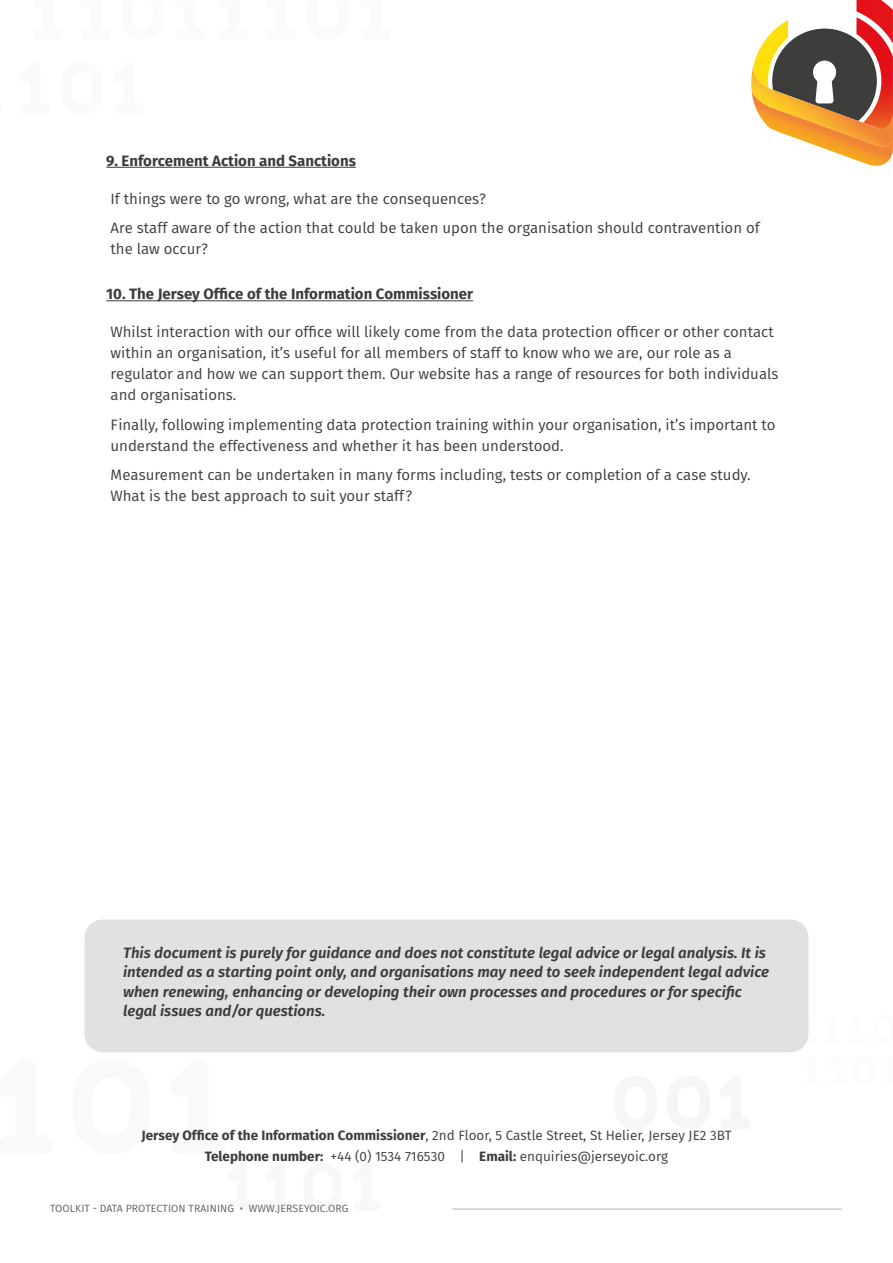
<style>
.page{position:relative;width:893px;height:1263px;background:#fff}
.page>*{position:absolute;margin:0;border:0;box-sizing:border-box;transform-origin:0 0}
.t1{font:15px/21px "Fira Sans";color:#3c3c3b}
.t2{font:italic 600 15px/19.5px "Fira Sans";color:#3c3c3b}
.t3{font:700 15px "Fira Sans";color:#3c3c3b}
.t4{font:13.5px/20.4px "Fira Sans";color:#3c3c3b;text-align:center}
.t5{font:10.5px "Fira Sans";letter-spacing:.01em;color:#63605f}
.s1{font-weight:700}
</style>
<div class="page">
<svg style="left:805px;top:1015px;width:4px;height:29px"></svg>
<svg style="left:751px;top:0;width:142px;height:166px"></svg>
<hr style="left:106px;top:167px;width:250px;height:1px;background:#3c3c3b">
<hr style="left:106px;top:300px;width:367px;height:1px;background:#3c3c3b">
<hr style="left:452px;top:1208px;width:390px;height:2px;background:#cfcdcd">
<div style="left:85px;top:919px;width:723px;height:133px;background:#e2e0e1;border-radius:18px"></div>
<p class="t3" style="left:106px;top:150px;width:251px">9. Enforcement Action and Sanctions</p>
<p class="t1" style="left:111px;top:184px;width:651px;line-height:29.5px">If things were to go wrong, what are the consequences?<br>Are staff aware of the action that could be taken upon the organisation should contravention of</p>
<p class="t1" style="left:111px;top:239px;width:99px">the law occur?</p>
<p class="t3" style="left:106px;top:284px;width:368px">10. The Jersey Office of the Information Commissioner</p>
<p class="t1" style="left:111px;top:322px;width:669px">Whilst interaction with our office will likely come from the data protection officer or other contact within an organisation, it’s useful for all members of staff to know who we are, our role as a regulator and how we can support them. Our website has a range of resources for both individuals and organisations.</p>
<p class="t1" style="left:111px;top:414px;width:666px">Finally, following implementing data protection training within your organisation, it’s important to understand the effectiveness and whether it has been understood.</p>
<p class="t1" style="left:111px;top:465px;width:641px">Measurement can be undertaken in many forms including, tests or completion of a case study.<br>What is the best approach to suit your staff?</p>
<p class="t2" style="left:123px;top:943px;width:648px">This document is purely for guidance and does not constitute legal advice or legal analysis. It is intended as a starting point only, and organisations may need to seek independent legal advice when renewing, enhancing or developing their own processes and procedures or for specific legal issues and/or questions.</p>
<p class="t4" style="left:142px;top:1125px;width:591px"><span class="s1">Jersey Office of the Information Commissioner</span>, 2nd Floor, 5 Castle Street, St Helier, Jersey JE2 3BT<br><span class="s1">Telephone number:</span> +44 (0) 1534 716530 | <span class="s1">Email:</span> enquiries@jerseyoic.org</p>
<p class="t5" style="left:50px;top:1200px;width:300px">TOOLKIT - DATA PROTECTION TRAINING • WWW.JERSEYOIC.ORG</p>
</div>
